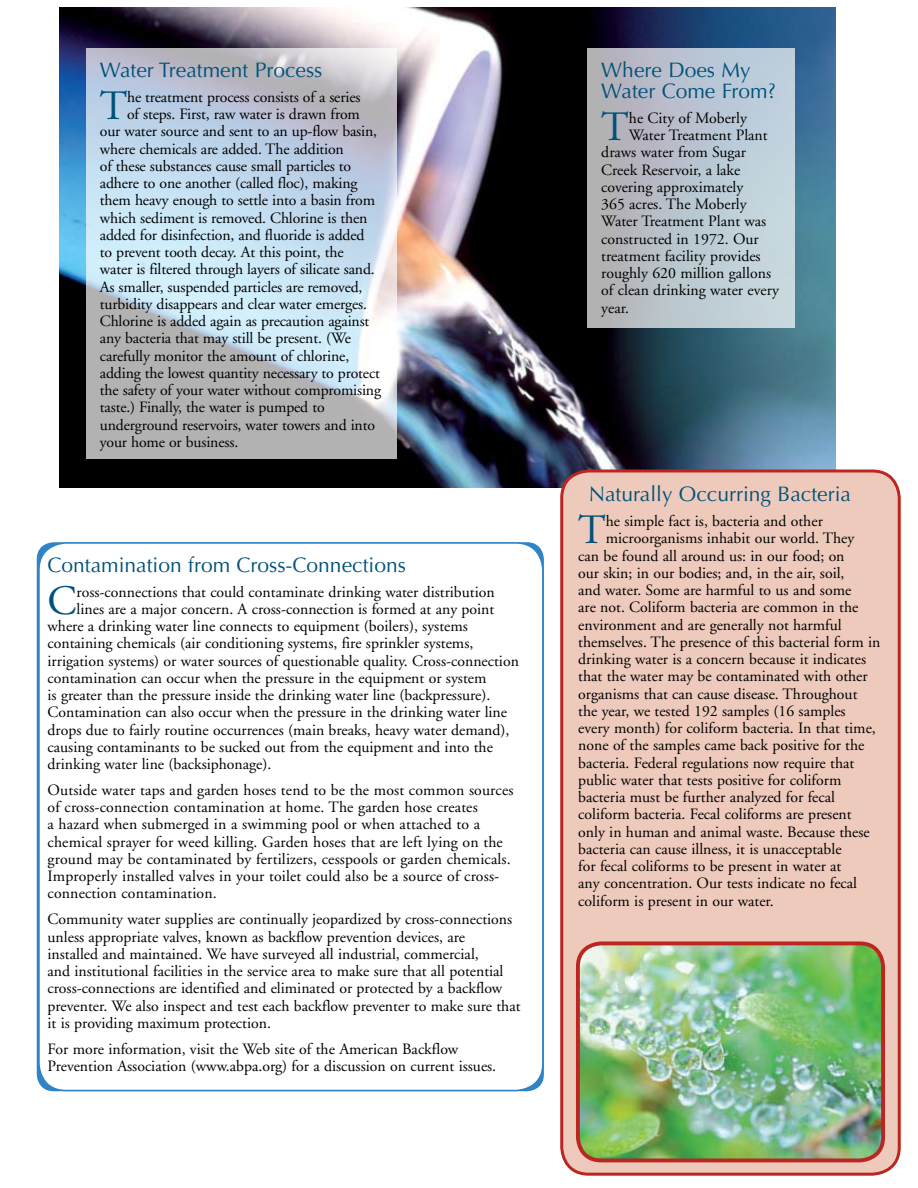
<style>
.page{position:relative;width:918px;height:1188px;background:#fff}
.page>*{position:absolute;margin:0;border:0;box-sizing:border-box;transform-origin:0 0}
.t1{font:41.7px "Adobe Garamond";color:#00527a}
.t2{font:21px/21px "Optima";color:#00527a}
.t3{font:15.75px/17.2px "Adobe Garamond";color:#000}
</style>
<div class="page">
<img style="left:59px;top:8px;width:777px;height:479px">
<div style="left:588px;top:48px;width:207px;height:280px;background:linear-gradient(to right,#b1afb5,#c4d9e5)"></div>
<svg style="left:86px;top:48px;width:311px;height:411px;background:#c1ceda"></svg>
<div style="left:38px;top:542px;width:506px;height:549px;border:2px solid #2f84c6;border-radius:27px"></div>
<div style="left:562px;top:471px;width:337px;height:703px;background:#edcabb;border-radius:27px"></div>
<div style="left:560px;top:470px;width:341px;height:706px;border:3px solid #bc2520;border-radius:27px"></div>
<img style="left:578px;top:943px;width:305px;height:217px;border-radius:23px">
<div style="left:576px;top:941px;width:309px;height:221px;border:4px solid #bc2520;border-radius:23px"></div>
<h2 class="t2" style="left:100px;top:60px;width:224px">Water Treatment Process</h2>
<h1 class="t1" style="left:100px;top:84px;width:29px">T</h1>
<p class="t3" style="left:127px;top:89px;width:235px">he treatment process consists of a series</p>
<p class="t3" style="left:127px;top:106px;width:234px">of steps. First, raw water is drawn from</p>
<p class="t3" style="left:100px;top:123px;width:279px">our water source and sent to an up-flow basin,</p>
<p class="t3" style="left:100px;top:140px;width:245px">where chemicals are added. The addition</p>
<p class="t3" style="left:100px;top:158px;width:253px">of these substances cause small particles to</p>
<p class="t3" style="left:100px;top:175px;width:259px">adhere to one another (called floc), making</p>
<p class="t3" style="left:100px;top:192px;width:277px">them heavy enough to settle into a basin from</p>
<p class="t3" style="left:100px;top:209px;width:269px">which sediment is removed. Chlorine is then</p>
<p class="t3" style="left:100px;top:227px;width:266px">added for disinfection, and fluoride is added</p>
<p class="t3" style="left:100px;top:244px;width:245px">to prevent tooth decay. At this point, the</p>
<p class="t3" style="left:100px;top:261px;width:276px">water is filtered through layers of silicate sand.</p>
<p class="t3" style="left:100px;top:278px;width:264px">As smaller, suspended particles are removed,</p>
<p class="t3" style="left:100px;top:296px;width:269px">turbidity disappears and clear water emerges.</p>
<p class="t3" style="left:100px;top:313px;width:271px">Chlorine is added again as precaution against</p>
<p class="t3" style="left:100px;top:330px;width:253px">any bacteria that may still be present. (We</p>
<p class="t3" style="left:100px;top:347px;width:251px">carefully monitor the amount of chlorine,</p>
<p class="t3" style="left:100px;top:365px;width:282px">adding the lowest quantity necessary to protect</p>
<p class="t3" style="left:100px;top:382px;width:283px">the safety of your water without compromising</p>
<p class="t3" style="left:100px;top:399px;width:226px">taste.) Finally, the water is pumped to</p>
<p class="t3" style="left:100px;top:416px;width:277px">underground reservoirs, water towers and into</p>
<p class="t3" style="left:100px;top:434px;width:140px">your home or business.</p>
<h2 class="t2" style="left:48px;top:555px;width:360px">Contamination from Cross-Connections</h2>
<h1 class="t1" style="left:48px;top:578px;width:31px">C</h1>
<p class="t3" style="left:77px;top:583px;width:420px">ross-connections that could contaminate drinking water distribution</p>
<p class="t3" style="left:77px;top:601px;width:419px">lines are a major concern. A cross-connection is formed at any point</p>
<p class="t3" style="left:48px;top:618px;width:422px">where a drinking water line connects to equipment (boilers), systems</p>
<p class="t3" style="left:48px;top:635px;width:427px">containing chemicals (air conditioning systems, fire sprinkler systems,</p>
<p class="t3" style="left:48px;top:652px;width:473px">irrigation systems) or water sources of questionable quality. Cross-connection</p>
<p class="t3" style="left:48px;top:670px;width:440px">contamination can occur when the pressure in the equipment or system</p>
<p class="t3" style="left:48px;top:687px;width:444px">is greater than the pressure inside the drinking water line (backpressure).</p>
<p class="t3" style="left:48px;top:704px;width:461px">Contamination can also occur when the pressure in the drinking water line</p>
<p class="t3" style="left:48px;top:721px;width:464px">drops due to fairly routine occurrences (main breaks, heavy water demand),</p>
<p class="t3" style="left:48px;top:739px;width:447px">causing contaminants to be sucked out from the equipment and into the</p>
<p class="t3" style="left:48px;top:756px;width:225px">drinking water line (backsiphonage).</p>
<p class="t3" style="left:48px;top:782px;width:467px">Outside water taps and garden hoses tend to be the most common sources of cross-connection contamination at home. The garden hose creates<br>a hazard when submerged in a swimming pool or when attached to a chemical sprayer for weed killing. Garden hoses that are left lying on the ground may be contaminated by fertilizers, cesspools or garden chemicals.<br>Improperly installed valves in your toilet could also be a source of cross&shy;connection contamination.</p>
<p class="t3" style="left:48px;top:911px;width:475px">Community water supplies are continually jeopardized by cross-connections unless appropriate valves, known as backflow prevention devices, are<br>installed and maintained. We have surveyed all industrial, commercial,<br>and institutional facilities in the service area to make sure that all potential cross-connections are identified and eliminated or protected by a backflow preventer. We also inspect and test each backflow preventer to make sure that it is providing maximum protection.</p>
<p class="t3" style="left:48px;top:1041px;width:450px">For more information, visit the Web site of the American Backflow<br>Prevention Association (www.abpa.org) for a discussion on current issues.</p>
<h2 class="t2" style="left:601px;top:60px;width:176px">Where Does My<br>Water Come From?</h2>
<h1 class="t1" style="left:601px;top:105px;width:29px">T</h1>
<p class="t3" style="left:629px;top:110px;width:120px">he City of Moberly</p>
<p class="t3" style="left:629px;top:127px;width:140px">Water Treatment Plant</p>
<p class="t3" style="left:601px;top:144px;width:146px">draws water from Sugar</p>
<p class="t3" style="left:601px;top:161px;width:141px">Creek Reservoir, a lake</p>
<p class="t3" style="left:601px;top:179px;width:144px">covering approximately</p>
<p class="t3" style="left:601px;top:196px;width:147px">365 acres. The Moberly</p>
<p class="t3" style="left:601px;top:213px;width:167px">Water Treatment Plant was</p>
<p class="t3" style="left:601px;top:230px;width:159px">constructed in 1972. Our</p>
<p class="t3" style="left:601px;top:248px;width:161px">treatment facility provides</p>
<p class="t3" style="left:601px;top:265px;width:171px">roughly 620 million gallons</p>
<p class="t3" style="left:601px;top:282px;width:179px">of clean drinking water every</p>
<p class="t3" style="left:601px;top:299px;width:29px">year.</p>
<h2 class="t2" style="left:589px;top:484px;width:264px">Naturally Occurring Bacteria</h2>
<h1 class="t1" style="left:578px;top:508px;width:29px">T</h1>
<p class="t3" style="left:606px;top:513px;width:219px">he simple fact is, bacteria and other</p>
<p class="t3" style="left:606px;top:530px;width:250px">microorganisms inhabit our world. They</p>
<p class="t3" style="left:578px;top:547px;width:268px">can be found all around us: in our food; on</p>
<p class="t3" style="left:578px;top:565px;width:268px">our skin; in our bodies; and, in the air, soil,</p>
<p class="t3" style="left:578px;top:582px;width:275px">and water. Some are harmful to us and some</p>
<p class="t3" style="left:578px;top:599px;width:282px">are not. Coliform bacteria are common in the</p>
<p class="t3" style="left:578px;top:616px;width:265px">environment and are generally not harmful</p>
<p class="t3" style="left:578px;top:634px;width:304px">themselves. The presence of this bacterial form in</p>
<p class="t3" style="left:578px;top:651px;width:289px">drinking water is a concern because it indicates</p>
<p class="t3" style="left:578px;top:668px;width:291px">that the water may be contaminated with other</p>
<p class="t3" style="left:578px;top:685px;width:281px">organisms that can cause disease. Throughout</p>
<p class="t3" style="left:578px;top:703px;width:269px">the year, we tested 192 samples (16 samples</p>
<p class="t3" style="left:578px;top:720px;width:299px">every month) for coliform bacteria. In that time,</p>
<p class="t3" style="left:578px;top:737px;width:288px">none of the samples came back positive for the</p>
<p class="t3" style="left:578px;top:754px;width:278px">bacteria. Federal regulations now require that</p>
<p class="t3" style="left:578px;top:772px;width:265px">public water that tests positive for coliform</p>
<p class="t3" style="left:578px;top:789px;width:258px">bacteria must be further analyzed for fecal</p>
<p class="t3" style="left:578px;top:806px;width:275px">coliform bacteria. Fecal coliforms are present</p>
<p class="t3" style="left:578px;top:823px;width:293px">only in human and animal waste. Because these</p>
<p class="t3" style="left:578px;top:841px;width:265px">bacteria can cause illness, it is unacceptable</p>
<p class="t3" style="left:578px;top:858px;width:265px">for fecal coliforms to be present in water at</p>
<p class="t3" style="left:578px;top:875px;width:280px">any concentration. Our tests indicate no fecal</p>
<p class="t3" style="left:578px;top:892px;width:197px">coliform is present in our water.</p>
</div>
